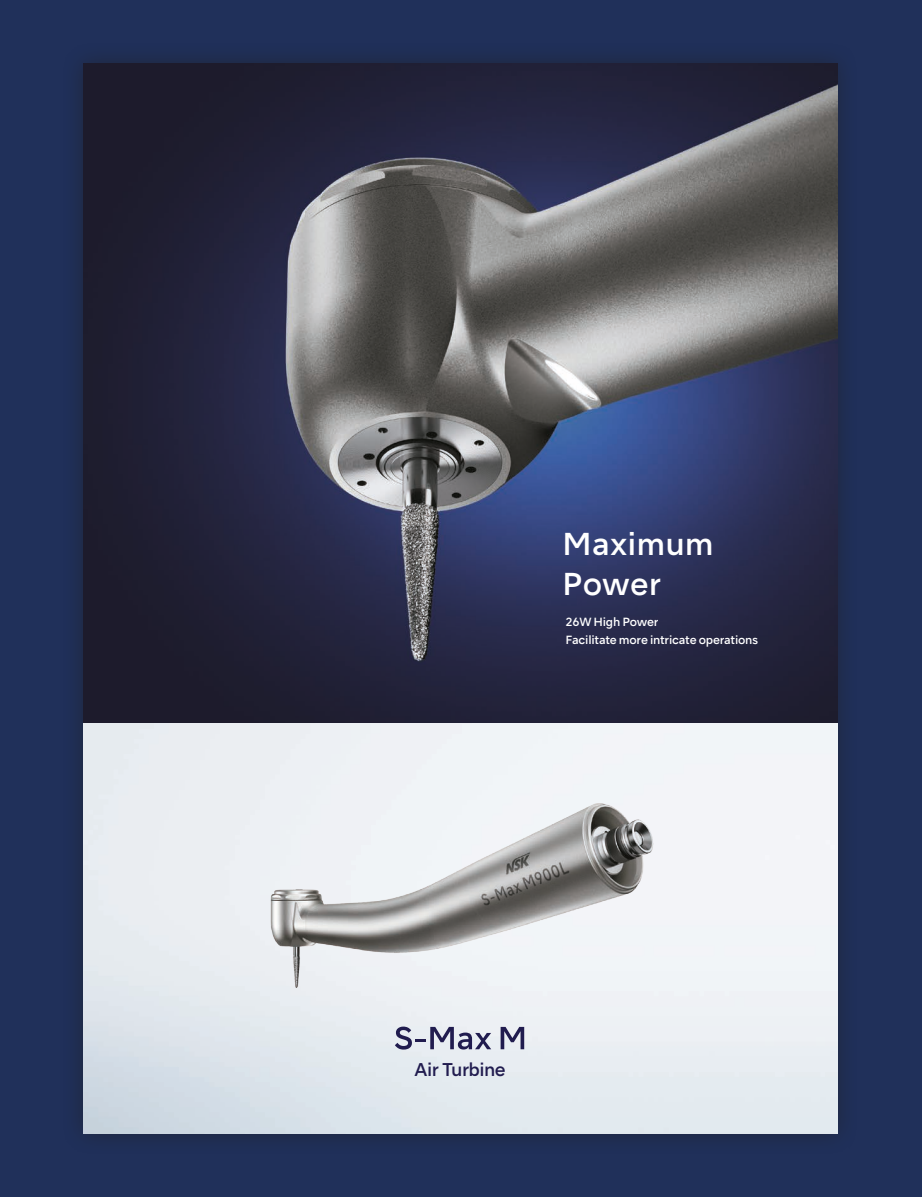
<style>
.page{position:relative;width:922px;height:1197px;background:#fff}
.page>*{position:absolute;margin:0;border:0;box-sizing:border-box;transform-origin:0 0}
.t1{font:500 29.93px/39.9px "NSKTSRE";color:#fff}
.t2{font:500 17.5px "NSKTSRE";letter-spacing:-.035em;color:#211c4f}
.t3{font:500 11.2px/17.5px "NSKTSRE";letter-spacing:-.02em;color:#fff}
</style>
<div class="page">
<div style="left:0;top:0;width:921px;height:1197px;background:#20305a"></div>
<div style="left:61px;top:41px;width:798px;height:1114px;background:#1f2e55"></div>
<img style="left:83px;top:63px;width:754px;height:1070px">
<img style="left:126px;top:742px;width:668px;height:361px">
<svg style="left:395px;top:1026px;width:96px;height:23px;background:#a6a7bb"></svg>
<svg style="left:500px;top:1026px;width:24px;height:23px"></svg>
<h1 class="t1" style="left:562px;top:524px;width:153px">Maximum<br>Power</h1>
<p class="t3" style="left:565px;top:613px;width:194px">26W High Power<br>Facilitate more intricate operations</p>
<h2 class="t2" style="left:414px;top:1058px;width:93px">Air Turbine</h2>
</div>
